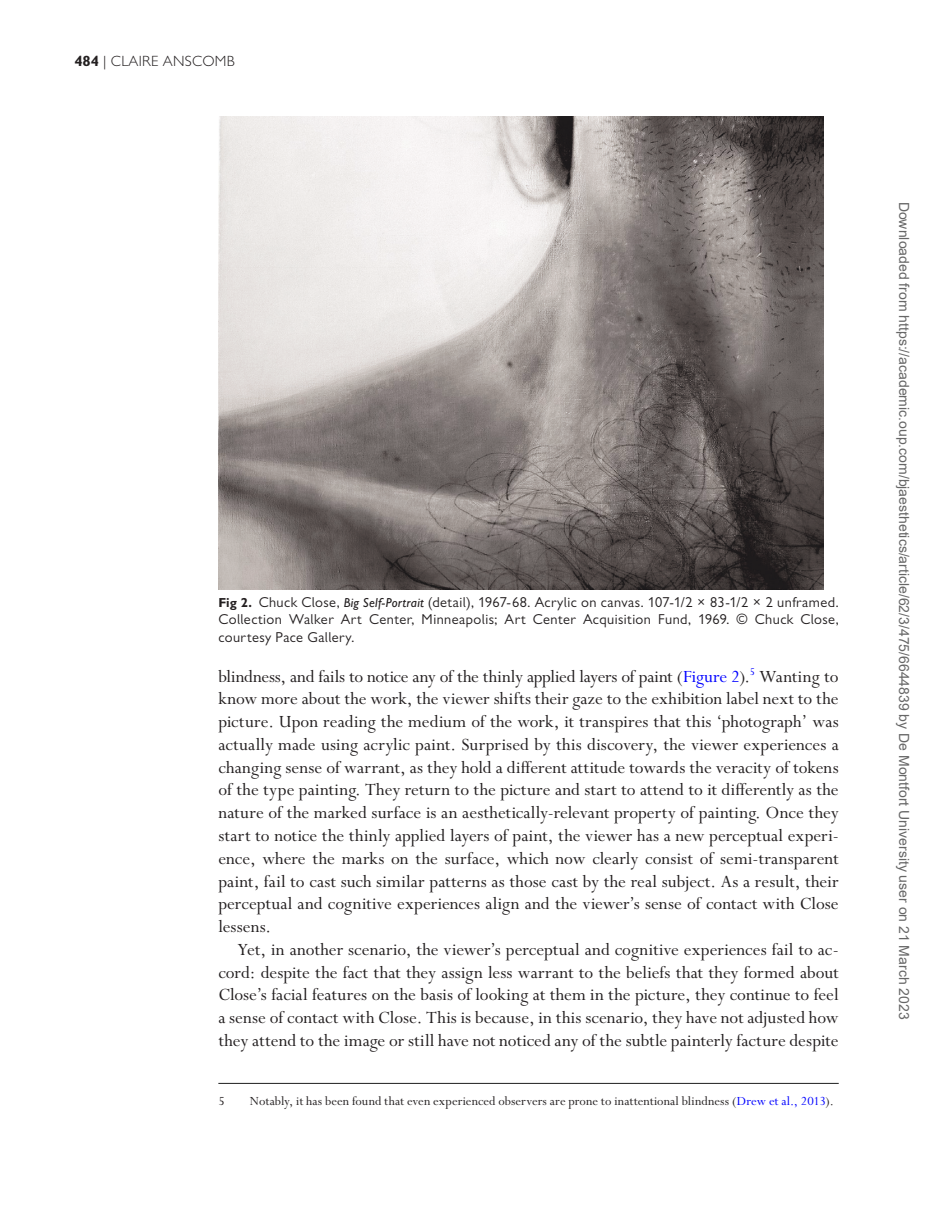
<style>
.page{position:relative;width:938px;height:1221px;background:#fff}
.page>*{position:absolute;margin:0;border:0;box-sizing:border-box;transform-origin:0 0}
.TextInd{font:19.25px/22.8px "Perpetua Std";color:#231f20;text-align:justify}
.t1{font:300 14.88px "Gill Sans JC 0";color:#231f20}
.t2{font:14px "Arial";color:#666}
.Footnote_Above_Rule{font:14px "Perpetua Std";color:#231f20}
.FigCapt{font:13.12px/17.5px "Gill Sans JC 1";letter-spacing:.02em;color:#231f20;text-align:justify}
.s1{font-family:"Gill Sans Std";font-weight:700}
.s2{font-family:"Gill Sans MT Pro";font-weight:700}
.s3{font-family:"Gill Sans CE";font-style:italic}
.s4{color:#00f}
</style>
<div class="page">
<hr style="left:218px;top:1082px;width:620px;height:1px;background:#1d1e1f">
<img style="left:218px;top:117px;width:605px;height:472px">
<p class="t1" style="left:74px;top:53px;width:162px"><span class="s1">484</span> | CLAIRE ANSCOMB</p>
<p class="FigCapt" style="left:218px;top:593px;width:622px"><span class="s2">Fig 2.</span> Chuck Close, <span class="s3">Big Self-Portrait</span> (detail), 1967-68. Acrylic on canvas. 107-1/2 × 83-1/2 × 2 unframed.<br>Collection Walker Art Center, Minneapolis; Art Center Acquisition Fund, 1969. © Chuck Close, courtesy Pace Gallery.</p>
<p class="TextInd" style="left:218px;top:665px;width:622px">blindness, and fails to notice any of the thinly applied layers of paint (<span class="s4">Figure 2</span>).<sup>5</sup> Wanting to know more about the work, the viewer shifts their gaze to the exhibition label next to the picture. Upon reading the medium of the work, it transpires that this ‘photograph’ was actually made using acrylic paint. Surprised by this discovery, the viewer experiences a changing sense of warrant, as they hold a different attitude towards the veracity of tokens of the type painting. They return to the picture and start to attend to it differently as the nature of the marked surface is an aesthetically-relevant property of painting. Once they start to notice the thinly applied layers of paint, the viewer has a new perceptual experi&shy;ence, where the marks on the surface, which now clearly consist of semi-transparent paint, fail to cast such similar patterns as those cast by the real subject. As a result, their perceptual and cognitive experiences align and the viewer’s sense of contact with Close lessens.</p>
<p class="TextInd" style="left:218px;top:938px;width:622px;text-indent:19px">Yet, in another scenario, the viewer’s perceptual and cognitive experiences fail to ac&shy;cord: despite the fact that they assign less warrant to the beliefs that they formed about Close’s facial features on the basis of looking at them in the picture, they continue to feel a sense of contact with Close. This is because, in this scenario, they have not adjusted how they attend to the image or still have not noticed any of the subtle painterly facture despite</p>
<p class="Footnote_Above_Rule" style="left:218px;top:1093px;width:8px">5</p>
<p class="Footnote_Above_Rule" style="left:250px;top:1093px;width:585px">Notably, it has been found that even experienced observers are prone to inattentional blindness (<span class="s4">Drew et al., 2013</span>).</p>
<p class="t2" style="left:909px;top:201px;width:819px;rotate:90deg">Downloaded from https://academic.oup.com/bjaesthetics/article/62/3/475/6644839 by De Montfort University user on 21 March 2023</p>
</div>
